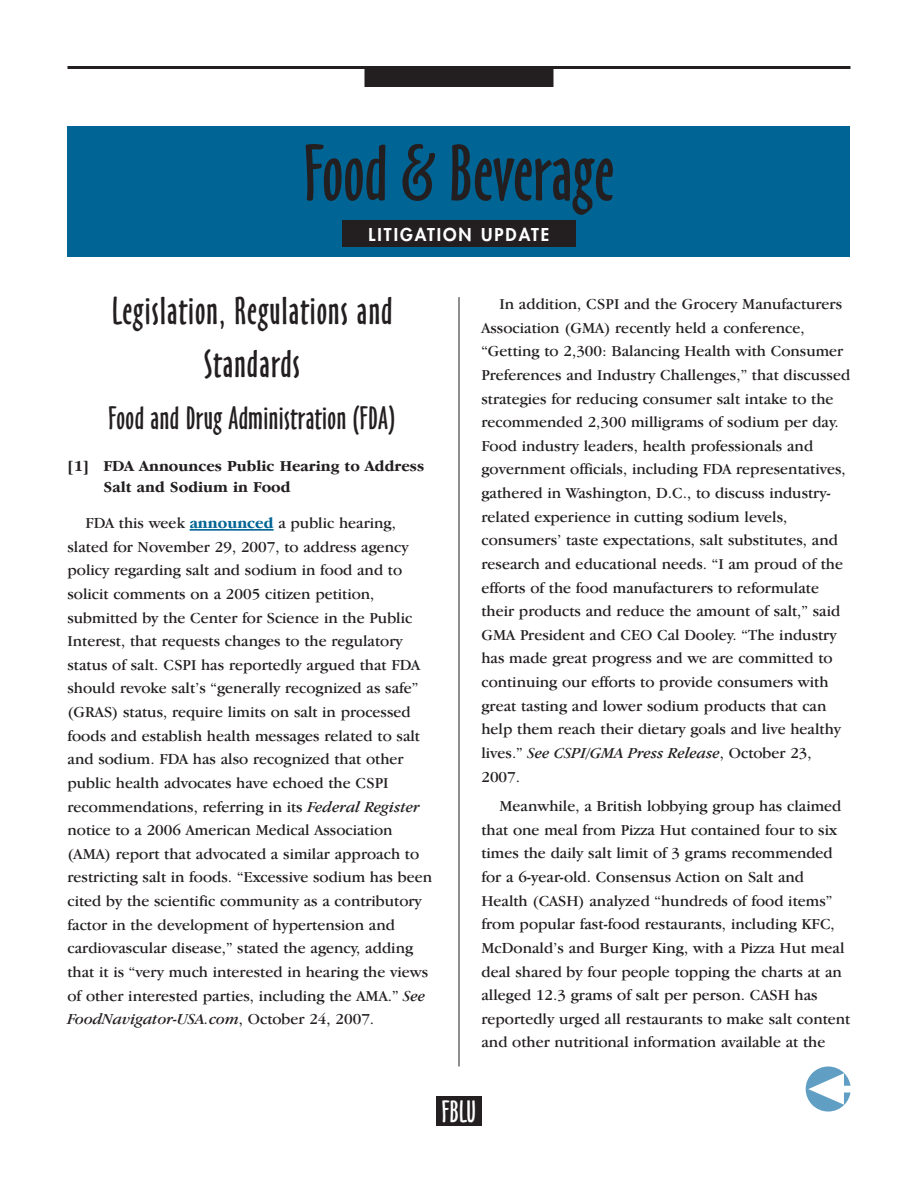
<style>
.page{position:relative;width:918px;height:1188px;background:#fff}
.page>*{position:absolute;margin:0;border:0;box-sizing:border-box;transform-origin:0 0}
.t1{font:73.5px "Oz Handicraft BT";color:#231f20}
.t2{font:36px/52.5px "Oz Handicraft BT";letter-spacing:.03em;color:#231f20;text-align:center}
.t3{font:30px "Oz Handicraft BT";letter-spacing:.015em;color:#231f20}
.t4{font:28.5px "Oz Handicraft BT";color:#fff}
.t5{font:800 17.25px "Futura Std";letter-spacing:.115em;color:#fff}
.t6{font:15.75px/23.7px "Garamond IT Cby BT";color:#231f20}
.t7{font:700 15.75px/21px "Garamond IT Cby BT";color:#231f20}
.s1{font-weight:700;color:#006494}
.s2{font-style:italic}
</style>
<div class="page">
<hr style="left:68px;top:66px;width:782px;height:3px;background:#231f20">
<div style="left:364px;top:69px;width:190px;height:18px;background:#231f20"></div>
<hr style="left:459px;top:297px;width:1px;height:770px;background:#231f20">
<div style="left:436px;top:1096px;width:46px;height:30px;background:#231f20"></div>
<svg style="left:806px;top:1066px;width:44px;height:46px"></svg>
<div style="left:68px;top:126px;width:782px;height:131px;background:#006494"></div>
<div style="left:342px;top:220px;width:234px;height:27px;background:#231f20"></div>
<hr style="left:190px;top:529px;width:84px;height:2px;background:#006494">
<h1 class="t1" style="left:304px;top:132px;width:312px">Food &amp; Beverage</h1>
<p class="t5" style="left:369px;top:226px;width:182px">LITIGATION UPDATE</p>
<h2 class="t2" style="left:112px;top:286px;width:282px">Legislation, Regulations and<br>Standards</h2>
<h3 class="t3" style="left:109px;top:402px;width:288px">Food and Drug Administration (FDA)</h3>
<p class="t7" style="left:103px;top:456px;width:322px;text-indent:-36px">[1] FDA Announces Public Hearing to Address<br>Salt and Sodium in Food</p>
<p class="t6" style="left:67px;top:511px;width:366px;text-indent:18px">FDA this week <span class="s1">announced</span> a public hearing, slated for November 29, 2007, to address agency policy regarding salt and sodium in food and to solicit comments on a 2005 citizen petition, submitted by the Center for Science in the Public Interest, that requests changes to the regulatory status of salt. CSPI has reportedly argued that FDA should revoke salt’s “generally recognized as safe” (GRAS) status, require limits on salt in processed foods and establish health messages related to salt and sodium. FDA has also recognized that other public health advocates have echoed the CSPI recommendations, referring in its <span class="s2">Federal Register </span>notice to a 2006 American Medical Association (AMA) report that advocated a similar approach to restricting salt in foods. “Excessive sodium has been cited by the scientific community as a contributory factor in the development of hypertension and cardiovascular disease,” stated the agency, adding that it is “very much interested in hearing the views of other interested parties, including the AMA.” <span class="s2">See FoodNavigator-USA.com</span>, October 24, 2007.</p>
<p class="t6" style="left:481px;top:292px;width:370px;text-indent:18px">In addition, CSPI and the Grocery Manufacturers Association (GMA) recently held a conference, “Getting to 2,300: Balancing Health with Consumer Preferences and Industry Challenges,” that discussed strategies for reducing consumer salt intake to the recommended 2,300 milligrams of sodium per day.<br>Food industry leaders, health professionals and government officials, including FDA representatives, gathered in Washington, D.C., to discuss industry&shy;related experience in cutting sodium levels, consumers’ taste expectations, salt substitutes, and research and educational needs. “I am proud of the efforts of the food manufacturers to reformulate their products and reduce the amount of salt,” said GMA President and CEO Cal Dooley. “The industry has made great progress and we are committed to continuing our efforts to provide consumers with great tasting and lower sodium products that can help them reach their dietary goals and live healthy lives.” <span class="s2">See CSPI/GMA Press Release</span>, October 23, 2007.</p>
<p class="t6" style="left:481px;top:794px;width:370px;text-indent:18px">Meanwhile, a British lobbying group has claimed that one meal from Pizza Hut contained four to six times the daily salt limit of 3 grams recommended for a 6-year-old. Consensus Action on Salt and Health (CASH) analyzed “hundreds of food items” from popular fast-food restaurants, including KFC, McDonald’s and Burger King, with a Pizza Hut meal deal shared by four people topping the charts at an alleged 12.3 grams of salt per person. CASH has reportedly urged all restaurants to make salt content and other nutritional information available at the</p>
<h3 class="t4" style="left:442px;top:1095px;width:36px">FBLU</h3>
</div>
